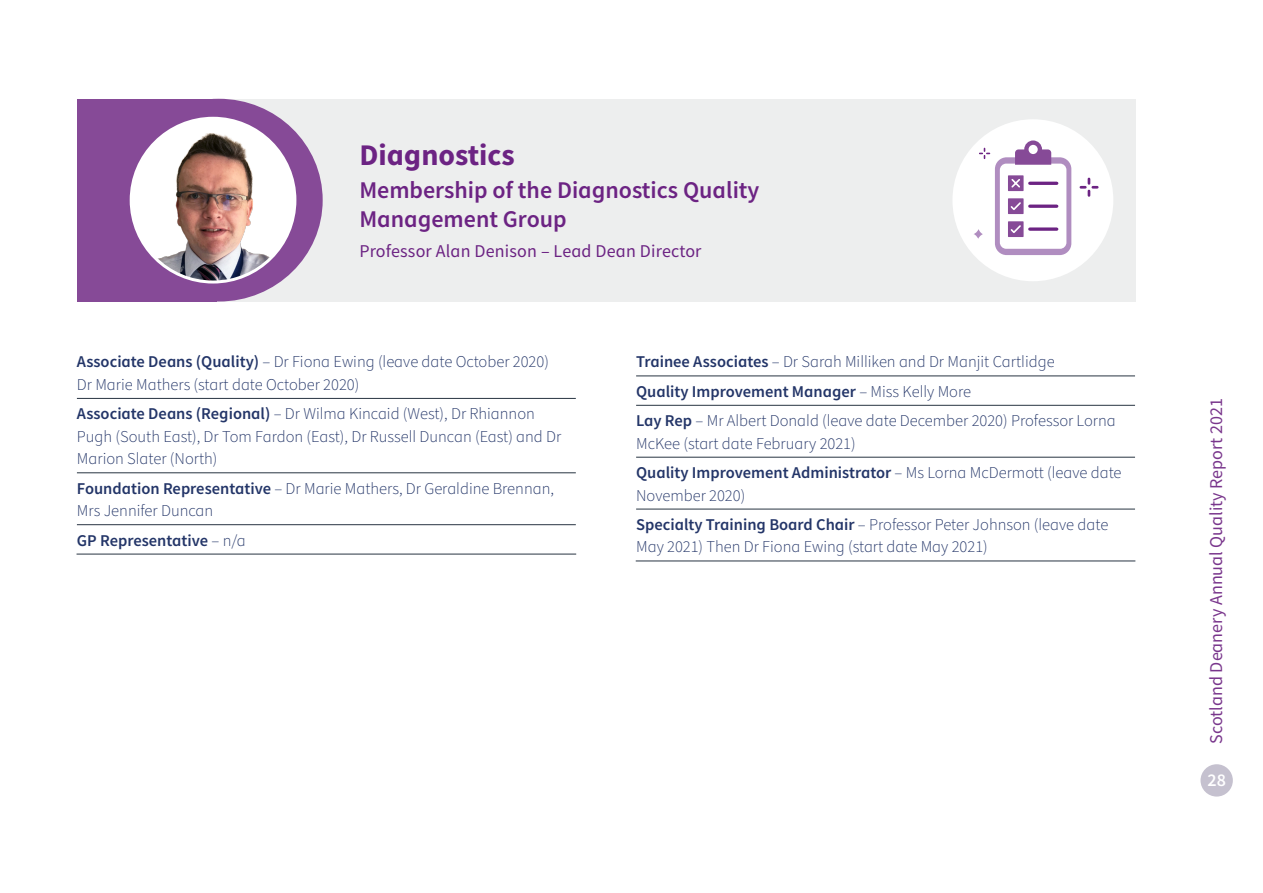
<style>
.page{position:relative;width:1263px;height:893px;background:#fff}
.page>*{position:absolute;margin:0;border:0;box-sizing:border-box;transform-origin:0 0}
.t1{font:700 30px "Source Sans Pro";color:#6c2383}
.t2{font:600 24px/28.5px "Source Sans Pro";color:#6c2383}
.t3{font:18px "Source Sans Pro";color:#79368c}
.t4{font:18px "Source Sans Pro";letter-spacing:.01em;color:#6c2383}
.t5{font:600 18px "Source Sans Pro";color:#fff}
.t6{font:300 16.5px/22.5px "Source Sans Pro";color:#233568}
.t7{font:600 16.5px "Source Sans Pro";color:#233568}
.s1{font-weight:600}
.s2{font-weight:300}
</style>
<div class="page">
<div style="left:1200px;top:764px;width:33px;height:33px;background:#c5c1cf;border-radius:50%"></div>
<div style="left:77px;top:99px;width:1058px;height:203px;background:#edeeee"></div>
<div style="left:115px;top:99px;width:208px;height:203px;background:#864a97;border-radius:50%"></div>
<div style="left:77px;top:99px;width:140px;height:203px;background:#864a97"></div>
<div style="left:131px;top:118px;width:164px;height:164px;background:#fff;border-radius:50%"></div>
<img style="left:155px;top:133px;width:116px;height:147px">
<div style="left:952px;top:119px;width:161px;height:162px;background:#fff;border-radius:50%"></div>
<svg style="left:995px;top:157px;width:76px;height:98px;background:#b392c3"></svg>
<div style="left:1000px;top:164px;width:66px;height:85px;background:#fff;border-radius:6px"></div>
<div style="left:1008px;top:175px;width:15px;height:16px;background:#864a97"></div>
<svg style="left:1011px;top:179px;width:9px;height:9px"></svg>
<div style="left:1008px;top:198px;width:15px;height:16px;background:#864a97"></div>
<svg style="left:1010px;top:202px;width:11px;height:8px"></svg>
<div style="left:1008px;top:221px;width:15px;height:16px;background:#864a97"></div>
<svg style="left:1010px;top:225px;width:11px;height:8px"></svg>
<svg style="left:1015px;top:140px;width:36px;height:25px"></svg>
<hr style="left:1030px;top:182px;width:27px;height:3px;background:#6c2383">
<hr style="left:1030px;top:205px;width:27px;height:3px;background:#6c2383">
<svg style="left:1030px;top:227px;width:27px;height:4px"></svg>
<svg style="left:1081px;top:179px;width:16px;height:16px"></svg>
<svg style="left:980px;top:148px;width:9px;height:10px"></svg>
<svg style="left:973px;top:229px;width:10px;height:10px"></svg>
<hr style="left:77px;top:398px;width:499px;height:1px;background:#283442">
<hr style="left:77px;top:473px;width:499px;height:1px;background:#283442">
<hr style="left:77px;top:524px;width:499px;height:1px;background:#283442">
<hr style="left:77px;top:554px;width:499px;height:1px;background:#283442">
<hr style="left:636px;top:376px;width:499px;height:1px;background:#283442">
<hr style="left:636px;top:405px;width:499px;height:1px;background:#283442">
<hr style="left:636px;top:457px;width:499px;height:1px;background:#283442">
<hr style="left:636px;top:509px;width:499px;height:1px;background:#283442">
<hr style="left:636px;top:561px;width:499px;height:1px;background:#283442">
<h1 class="t1" style="left:359px;top:135px;width:157px">Diagnostics</h1>
<h2 class="t2" style="left:359px;top:176px;width:402px">Membership of the Diagnostics Quality<br>Management Group</h2>
<p class="t4" style="left:359px;top:239px;width:344px">Professor Alan Denison – Lead Dean Director</p>
<p class="t6" style="left:77px;top:351px;width:473px"><span class="s1">Associate Deans (Quality)</span> – Dr Fiona Ewing (leave date October 2020)<br>Dr Marie Mathers (start date October 2020)</p>
<p class="t6" style="left:77px;top:403px;width:486px"><span class="s1">Associate Deans (Regional)</span> – Dr Wilma Kincaid (West), Dr Rhiannon<br>Pugh (South East), Dr Tom Fardon (East), Dr Russell Duncan (East) and Dr<br>Marion Slater (North)</p>
<p class="t6" style="left:77px;top:477px;width:479px"><span class="s1">Foundation Representative</span> – Dr Marie Mathers, Dr Geraldine Brennan,<br>Mrs Jennifer Duncan</p>
<p class="t7" style="left:77px;top:529px;width:170px">GP Representative <span class="s2">– n/a</span></p>
<p class="t6" style="left:636px;top:348px;width:481px;line-height:29.4px"><span class="s1">Trainee Associates</span> – Dr Sarah Milliken and Dr Manjit Cartlidge<br><span class="s1">Quality Improvement Manager</span> – Miss Kelly More<br><span class="s1">Lay Rep</span> – Mr Albert Donald (leave date December 2020) Professor Lorna</p>
<p class="t6" style="left:636px;top:429px;width:487px;line-height:29.4px">McKee (start date February 2021)<br><span class="s1">Quality Improvement Administrator</span> – Ms Lorna McDermott (leave date</p>
<p class="t6" style="left:636px;top:481px;width:474px;line-height:29.4px">November 2020)<br><span class="s1">Specialty Training Board Chair</span> – Professor Peter Johnson (leave date</p>
<p class="t6" style="left:636px;top:536px;width:353px">May 2021) Then Dr Fiona Ewing (start date May 2021)</p>
<p class="t3" style="left:1205px;top:743px;width:347px;rotate:-90deg">Scotland Deanery Annual Quality Report 2021</p>
<p class="t5" style="left:1207px;top:768px;width:20px">28</p>
</div>
